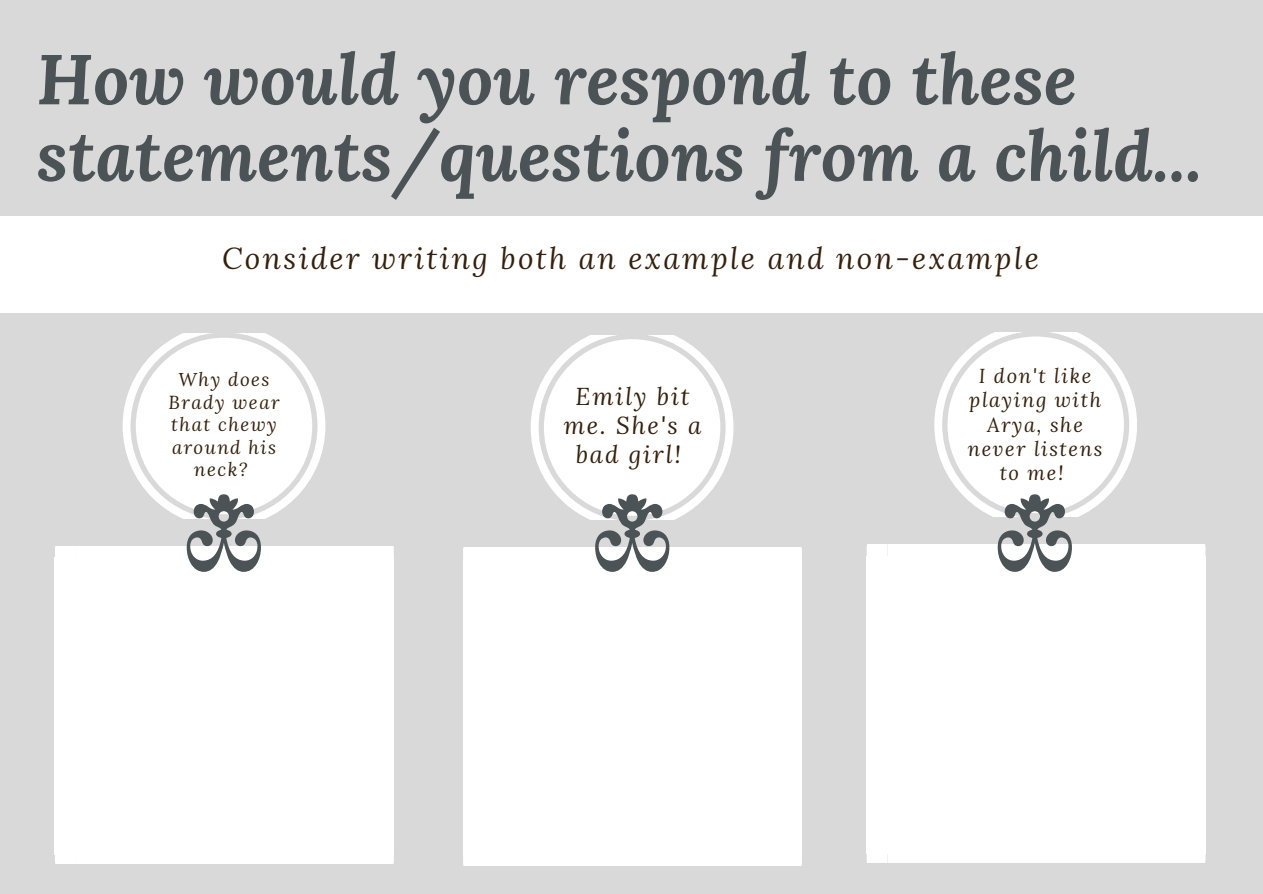
<style>
.page{position:relative;width:1263px;height:894px;background:#fff}
.page>*{position:absolute;margin:0;border:0;box-sizing:border-box;transform-origin:0 0}
.t1{font:italic 700 70.35px "Lora";color:#4c5356}
.t2{font:italic 29.7px "Lora";letter-spacing:.08em;color:#34200c}
.t3{font:italic 24.15px/29px "Lora";letter-spacing:.08em;color:#34200c;text-align:center}
.t4{font:italic 20.1px/24.2px "Lora";letter-spacing:.08em;color:#34200c;text-align:center}
.t5{font:italic 18.6px/22.5px "Lora";letter-spacing:.08em;color:#34200c;text-align:center}
</style>
<div class="page">
<div style="left:0;top:0;width:1263px;height:893px;background:#d9d9d9"></div>
<div style="left:1232px;top:216px;width:31px;height:96px;background:#fff"></div>
<div style="left:33px;top:216px;width:1199px;height:96px;background:#fff"></div>
<div style="left:0;top:216px;width:33px;height:96px;background:#fff"></div>
<svg style="left:373px;top:546px;width:20px;height:11px"></svg>
<div style="left:373px;top:557px;width:20px;height:297px;background:#fff"></div>
<div style="left:76px;top:557px;width:297px;height:297px;background:#fff"></div>
<div style="left:76px;top:546px;width:297px;height:11px;background:#fff"></div>
<svg style="left:55px;top:546px;width:21px;height:11px"></svg>
<div style="left:55px;top:557px;width:21px;height:297px;background:#fff"></div>
<div style="left:76px;top:854px;width:297px;height:9px;background:#fff"></div>
<svg style="left:55px;top:854px;width:21px;height:9px"></svg>
<svg style="left:373px;top:854px;width:20px;height:9px"></svg>
<svg style="left:781px;top:547px;width:21px;height:12px"></svg>
<div style="left:781px;top:559px;width:21px;height:297px;background:#fff"></div>
<div style="left:484px;top:559px;width:297px;height:297px;background:#fff"></div>
<div style="left:484px;top:547px;width:297px;height:12px;background:#fff"></div>
<svg style="left:463px;top:547px;width:21px;height:12px"></svg>
<div style="left:463px;top:559px;width:21px;height:297px;background:#fff"></div>
<div style="left:484px;top:856px;width:297px;height:8px;background:#fff"></div>
<svg style="left:463px;top:856px;width:21px;height:8px"></svg>
<svg style="left:781px;top:856px;width:21px;height:8px"></svg>
<svg style="left:1184px;top:545px;width:21px;height:11px"></svg>
<div style="left:1184px;top:556px;width:21px;height:297px;background:#fff"></div>
<div style="left:888px;top:556px;width:296px;height:297px;background:#fff"></div>
<div style="left:888px;top:545px;width:296px;height:11px;background:#fff"></div>
<svg style="left:867px;top:545px;width:21px;height:11px"></svg>
<div style="left:867px;top:556px;width:21px;height:297px;background:#fff"></div>
<div style="left:888px;top:853px;width:296px;height:9px;background:#fff"></div>
<svg style="left:867px;top:853px;width:21px;height:9px"></svg>
<svg style="left:1184px;top:853px;width:21px;height:9px"></svg>
<svg style="left:531px;top:335px;width:202px;height:236px"></svg>
<svg style="left:934px;top:332px;width:203px;height:239px"></svg>
<svg style="left:123px;top:333px;width:202px;height:238px"></svg>
<p class="t1" style="left:37px;top:32px;width:1042px">How would you respond to these</p>
<p class="t1" style="left:37px;top:108px;width:1167px">statements/questions from a child...</p>
<p class="t2" style="left:222px;top:238px;width:818px">Consider writing both an example and non-example</p>
<p class="t5" style="left:169px;top:367px;width:112px">Why does<br>Brady wear that chewy around his neck?</p>
<p class="t3" style="left:564px;top:381px;width:139px">Emily bit me. She's a bad girl!</p>
<p class="t4" style="left:968px;top:363px;width:136px">I don't like playing with<br>Arya, she never listens to me!</p>
</div>
